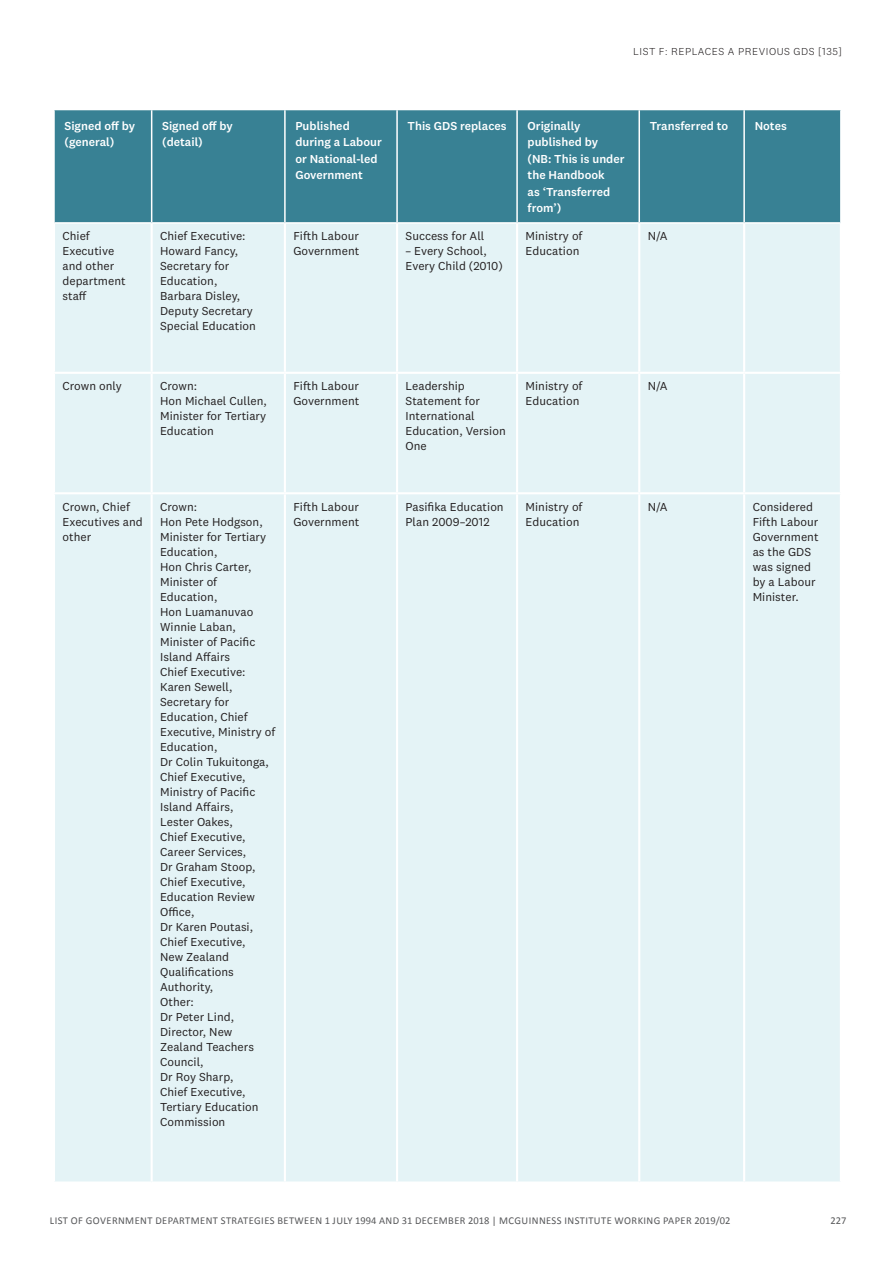
<style>
.page{position:relative;width:893px;height:1263px;background:#fff}
.page>*{position:absolute;margin:0;border:0;box-sizing:border-box;transform-origin:0 0}
.t1{font:12px/15px "National 2";color:#231f20}
.t2{font:500 12px/16.5px "National 2";color:#fff}
.t3{font:10.5px "Calibri";letter-spacing:.04em;color:#57585a}
.t4{font:300 10.5px "National 2";letter-spacing:.05em;color:#231f20}
</style>
<div class="page">
<div style="left:55px;top:110px;width:785px;height:112px;background:#388194"></div>
<div style="left:55px;top:224px;width:785px;height:957px;background:#e4f3f6"></div>
<hr style="left:151px;top:110px;width:1px;height:112px;background:#fff">
<hr style="left:284px;top:110px;width:2px;height:112px;background:#fff">
<hr style="left:396px;top:110px;width:2px;height:112px;background:#fff">
<hr style="left:516px;top:110px;width:2px;height:112px;background:#fff">
<hr style="left:638px;top:110px;width:2px;height:112px;background:#fff">
<hr style="left:743px;top:110px;width:2px;height:112px;background:#fff">
<hr style="left:151px;top:224px;width:2px;height:148px;background:#fff">
<hr style="left:284px;top:224px;width:2px;height:148px;background:#fff">
<hr style="left:396px;top:224px;width:2px;height:148px;background:#fff">
<hr style="left:516px;top:224px;width:2px;height:148px;background:#fff">
<hr style="left:638px;top:224px;width:2px;height:148px;background:#fff">
<hr style="left:743px;top:224px;width:2px;height:148px;background:#fff">
<hr style="left:54px;top:372px;width:98px;height:2px;background:#fff">
<hr style="left:152px;top:372px;width:133px;height:2px;background:#fff">
<hr style="left:151px;top:374px;width:2px;height:118px;background:#fff">
<hr style="left:285px;top:372px;width:112px;height:2px;background:#fff">
<hr style="left:284px;top:374px;width:2px;height:118px;background:#fff">
<hr style="left:397px;top:372px;width:120px;height:2px;background:#fff">
<hr style="left:396px;top:374px;width:2px;height:118px;background:#fff">
<hr style="left:517px;top:372px;width:122px;height:2px;background:#fff">
<hr style="left:516px;top:374px;width:2px;height:118px;background:#fff">
<hr style="left:639px;top:372px;width:105px;height:2px;background:#fff">
<hr style="left:638px;top:374px;width:2px;height:118px;background:#fff">
<hr style="left:744px;top:372px;width:98px;height:2px;background:#fff">
<hr style="left:743px;top:374px;width:2px;height:118px;background:#fff">
<hr style="left:54px;top:492px;width:98px;height:2px;background:#fff">
<hr style="left:152px;top:492px;width:133px;height:2px;background:#fff">
<hr style="left:151px;top:494px;width:2px;height:687px;background:#fff">
<hr style="left:285px;top:492px;width:112px;height:2px;background:#fff">
<hr style="left:284px;top:494px;width:2px;height:687px;background:#fff">
<hr style="left:397px;top:492px;width:120px;height:2px;background:#fff">
<hr style="left:396px;top:494px;width:2px;height:687px;background:#fff">
<hr style="left:517px;top:492px;width:122px;height:2px;background:#fff">
<hr style="left:516px;top:494px;width:2px;height:687px;background:#fff">
<hr style="left:639px;top:492px;width:105px;height:2px;background:#fff">
<hr style="left:638px;top:494px;width:2px;height:687px;background:#fff">
<hr style="left:744px;top:492px;width:98px;height:2px;background:#fff">
<hr style="left:743px;top:494px;width:2px;height:687px;background:#fff">
<p class="t4" style="left:633px;top:45px;width:210px">LIST F: REPLACES A PREVIOUS GDS [135]</p>
<p class="t2" style="left:64px;top:117px;width:72px">Signed off by (general)</p>
<p class="t2" style="left:162px;top:117px;width:72px">Signed off by (detail)</p>
<p class="t2" style="left:295px;top:117px;width:88px">Published during a Labour or National-led<br>Government</p>
<p class="t2" style="left:408px;top:117px;width:101px">This GDS replaces</p>
<p class="t2" style="left:528px;top:117px;width:98px">Originally published by (NB: This is under the Handbook<br>as ‘Transferred from’)</p>
<p class="t2" style="left:650px;top:117px;width:80px">Transferred to</p>
<p class="t2" style="left:755px;top:117px;width:34px">Notes</p>
<p class="t1" style="left:63px;top:229px;width:65px">Chief<br>Executive and other department staff</p>
<p class="t1" style="left:160px;top:229px;width:97px">Chief Executive:<br>Howard Fancy,<br>Secretary for<br>Education,<br>Barbara Disley,<br>Deputy Secretary<br>Special Education</p>
<p class="t1" style="left:293px;top:229px;width:67px">Fifth Labour<br>Government</p>
<p class="t1" style="left:406px;top:229px;width:80px">Success for All</p>
<p class="t1" style="left:526px;top:229px;width:58px">Ministry of<br>Education</p>
<p class="t1" style="left:648px;top:229px;width:21px">N/A</p>
<p class="t1" style="left:406px;top:244px;width:99px">– Every School,<br>Every Child (2010)</p>
<p class="t1" style="left:63px;top:379px;width:61px">Crown only</p>
<p class="t1" style="left:160px;top:379px;width:108px">Crown:<br>Hon Michael Cullen,<br>Minister for Tertiary<br>Education</p>
<p class="t1" style="left:293px;top:379px;width:67px">Fifth Labour<br>Government</p>
<p class="t1" style="left:406px;top:379px;width:102px">Leadership<br>Statement for<br>International<br>Education, Version<br>One</p>
<p class="t1" style="left:526px;top:379px;width:58px">Ministry of<br>Education</p>
<p class="t1" style="left:648px;top:379px;width:21px">N/A</p>
<p class="t1" style="left:63px;top:499px;width:82px">Crown, Chief<br>Executives and other</p>
<p class="t1" style="left:160px;top:499px;width:117px">Crown:<br>Hon Pete Hodgson,<br>Minister for Tertiary<br>Education,<br>Hon Chris Carter,<br>Minister of<br>Education,<br>Hon Luamanuvao<br>Winnie Laban,<br>Minister of Pacific<br>Island Affairs<br>Chief Executive:<br>Karen Sewell,<br>Secretary for<br>Education, Chief<br>Executive, Ministry of<br>Education,<br>Dr Colin Tukuitonga,<br>Chief Executive,<br>Ministry of Pacific<br>Island Affairs,<br>Lester Oakes,<br>Chief Executive,<br>Career Services,<br>Dr Graham Stoop,<br>Chief Executive,<br>Education Review<br>Office,<br>Dr Karen Poutasi,<br>Chief Executive,<br>New Zealand<br>Qualifications<br>Authority,<br>Other:<br>Dr Peter Lind,<br>Director, New<br>Zealand Teachers<br>Council,<br>Dr Roy Sharp,<br>Chief Executive,<br>Tertiary Education<br>Commission</p>
<p class="t1" style="left:293px;top:499px;width:67px">Fifth Labour<br>Government</p>
<p class="t1" style="left:406px;top:499px;width:100px">Pasifika Education<br>Plan 2009–2012</p>
<p class="t1" style="left:526px;top:499px;width:58px">Ministry of<br>Education</p>
<p class="t1" style="left:648px;top:499px;width:21px">N/A</p>
<p class="t1" style="left:753px;top:499px;width:67px">Considered<br>Fifth Labour<br>Government as the GDS was signed by a Labour<br>Minister.</p>
<p class="t3" style="left:50px;top:1214px;width:682px">LIST OF GOVERNMENT DEPARTMENT STRATEGIES BETWEEN 1 JULY 1994 AND 31 DECEMBER 2018 | MCGUINNESS INSTITUTE WORKING PAPER 2019/02</p>
<p class="t3" style="left:831px;top:1214px;width:17px">227</p>
</div>
